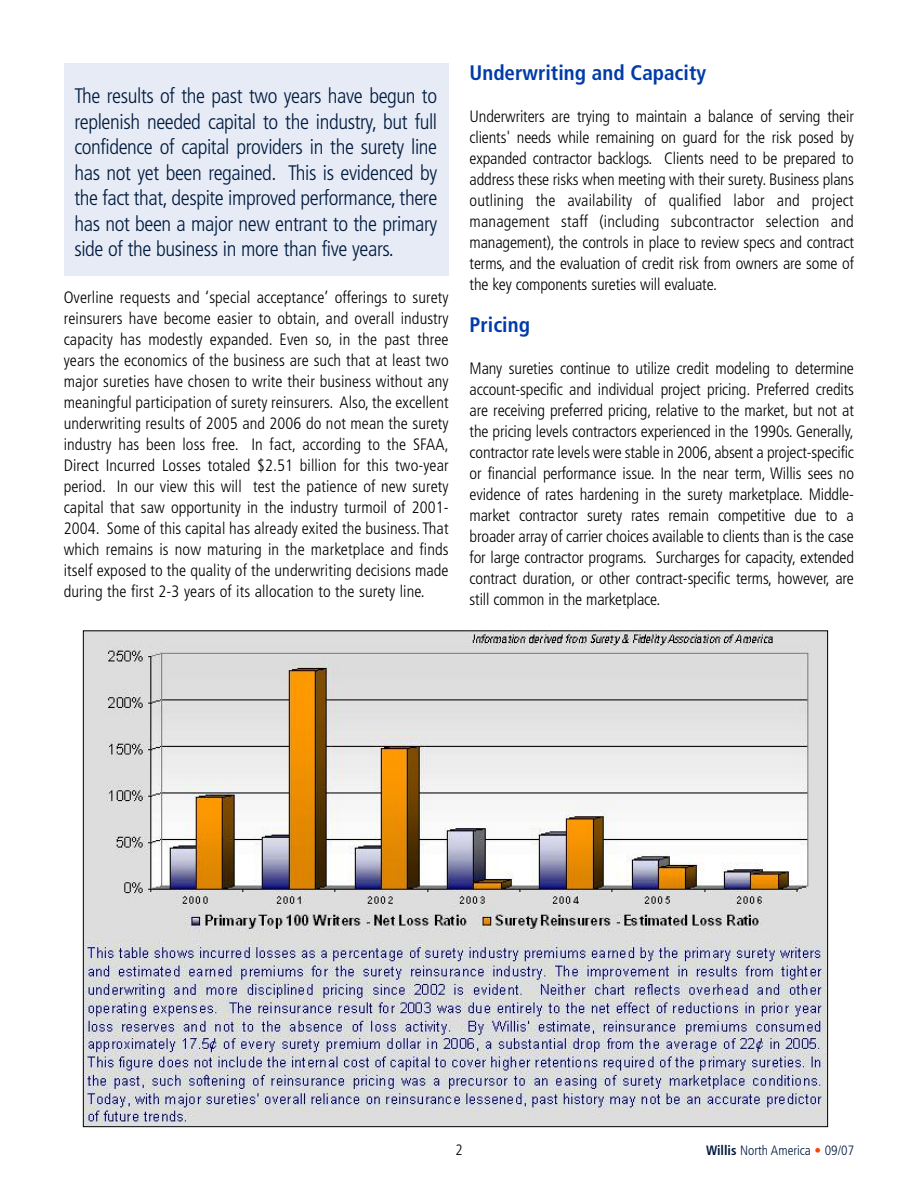
<style>
.page{position:relative;width:918px;height:1188px;background:#fff}
.page>*{position:absolute;margin:0;border:0;box-sizing:border-box;transform-origin:0 0}
.t1{font:300 condensed 21px/25.5px "Frutiger";letter-spacing:-.02em;color:#001a3d;text-align:justify}
.t2{font:700 condensed 21px "Frutiger";color:#003ba9}
.t3{font:300 condensed 16.5px/21px "Frutiger";letter-spacing:-.01em;color:#000;text-align:justify}
.t4{font:300 condensed 15px "Frutiger";color:#000}
.t5{font:300 condensed 13.5px "Frutiger";color:#001a3d}
.s1{font-weight:700}
.s2{color:#f74400}
</style>
<div class="page">
<div style="left:64px;top:64px;width:384px;height:212px;background:#e6ebf6"></div>
<img style="left:85px;top:632px;width:741px;height:493px">
<p class="t1" style="left:74px;top:85px;width:364px">The results of the past two years have begun to replenish needed capital to the industry, but full confidence of capital providers in the surety line has not yet been regained. This is evidenced by the fact that, despite improved performance, there has not been a major new entrant to the primary side of the business in more than five years.</p>
<p class="t3" style="left:64px;top:288px;width:386px">Overline requests and ‘special acceptance’ offerings to surety reinsurers have become easier to obtain, and overall industry capacity has modestly expanded. Even so, in the past three years the economics of the business are such that at least two major sureties have chosen to write their business without any meaningful participation of surety reinsurers. Also, the excellent underwriting results of 2005 and 2006 do not mean the surety industry has been loss free. In fact, according to the SFAA, Direct Incurred Losses totaled $2.51 billion for this two-year period. In our view this will test the patience of new surety capital that saw opportunity in the industry turmoil of 2001- 2004. Some of this capital has already exited the business. That which remains is now maturing in the marketplace and finds itself exposed to the quality of the underwriting decisions made during the first 2-3 years of its allocation to the surety line.</p>
<p class="t2" style="left:470px;top:64px;width:238px">Underwriting and Capacity</p>
<p class="t3" style="left:470px;top:107px;width:386px">Underwriters are trying to maintain a balance of serving their clients' needs while remaining on guard for the risk posed by expanded contractor backlogs. Clients need to be prepared to address these risks when meeting with their surety. Business plans outlining the availability of qualified labor and project management staff (including subcontractor selection and management), the controls in place to review specs and contract terms, and the evaluation of credit risk from owners are some of the key components sureties will evaluate.</p>
<p class="t2" style="left:470px;top:316px;width:62px">Pricing</p>
<p class="t3" style="left:470px;top:359px;width:386px">Many sureties continue to utilize credit modeling to determine account-specific and individual project pricing. Preferred credits are receiving preferred pricing, relative to the market, but not at the pricing levels contractors experienced in the 1990s. Generally, contractor rate levels were stable in 2006, absent a project-specific or financial performance issue. In the near term, Willis sees no evidence of rates hardening in the surety marketplace. Middle&shy;market contractor surety rates remain competitive due to a broader array of carrier choices available to clients than is the case for large contractor programs. Surcharges for capacity, extended contract duration, or other contract-specific terms, however, are still common in the marketplace.</p>
<p class="t4" style="left:456px;top:1144px;width:9px">2</p>
<p class="t5" style="left:706px;top:1144px;width:150px"><span class="s1">Willis</span> North America <span class="s2">•</span> 09/07</p>
</div>
